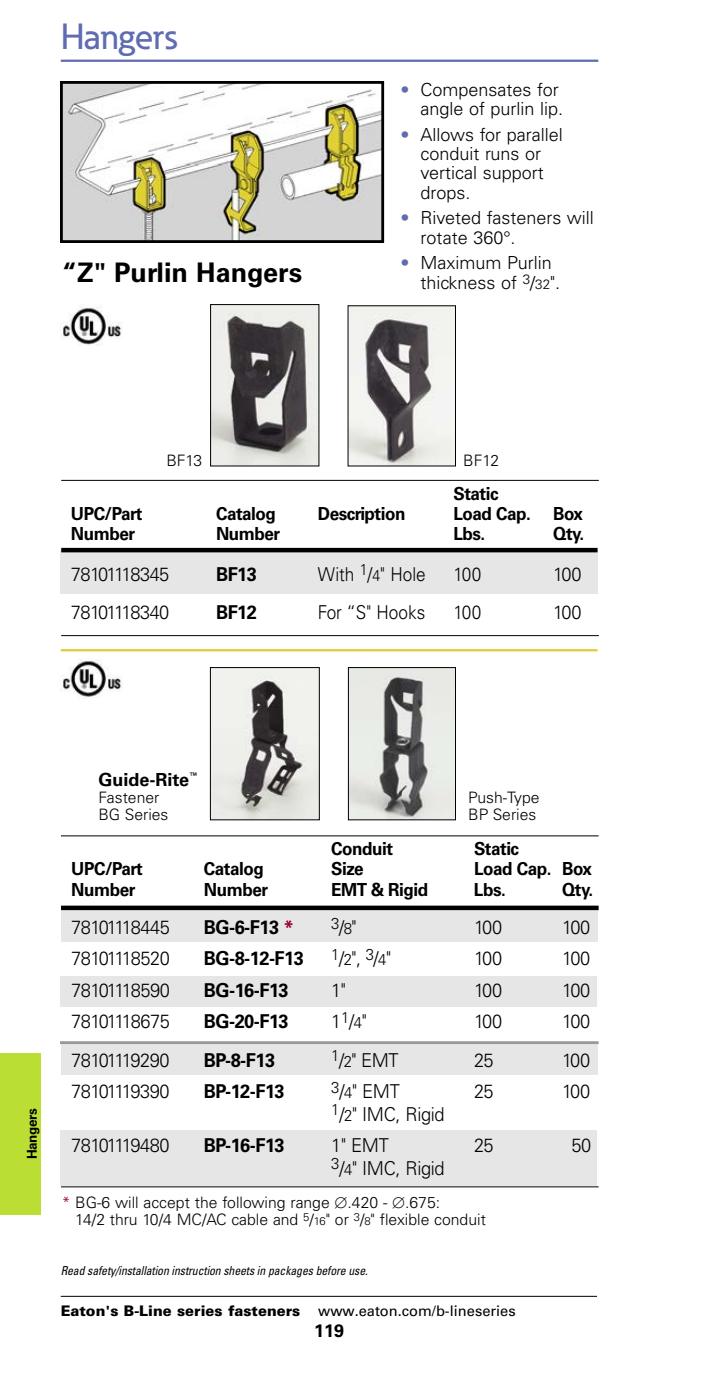
<style>
.page{position:relative;width:709px;height:1377px;background:#fff}
.page>*{position:absolute;margin:0;border:0;box-sizing:border-box;transform-origin:0 0}
.t1{font:500 36px "Eaton";color:#5f6cb2}
.t2{font:700 27px "Univers LT Std";color:#000}
.t3{font:300 19.12px "Univers LT Std";letter-spacing:-.03em;color:#000;scale:.95 1}
.t4{font:700 19.12px "Univers LT Std";letter-spacing:-.03em;color:#000;scale:.95 1}
.t5{font:300 19.12px "Univers LT Std";letter-spacing:-.055em;color:#000;scale:.95 1}
.t6{font:300 19.12px "Univers LT Std";color:#000;scale:.9 1}
.t7{font:300 19.12px "Univers LT Std";letter-spacing:-.03em;color:#000;scale:.9 1}
.t8{font:300 18px/19.1px "Univers LT Std";color:#000}
.t9{font:700 18px "Univers LT Std";letter-spacing:-.03em;color:#000;scale:.95 1}
.t10{font:700 18px "Univers LT Std";color:#000}
.t11{font:700 18px "Univers LT Std";letter-spacing:-.03em;color:#000}
.t12{font:300 15.75px/16.9px "Univers LT Std";color:#000}
.t13{font:300 15.75px "Univers LT Std";color:#000;scale:.95 1}
.t14{font:900 14.62px "Univers LT Std";color:#000}
.t15{font:700 13.5px "Univers LT Std";letter-spacing:-.03em;color:#000}
.t16{font:italic condensed 12.38px "Univers LT Std";letter-spacing:-.01em;color:#000;scale:.95 1}
.s1{color:#5f6cb2}
.s2{font-size:13.5px}
.s3{font-size:15.75px}
.s4{color:#970036}
.s5{font-size:19.12px}
.s6{font-size:11.25px}
.s7{font-weight:400}
</style>
<div class="page">
<div style="left:0;top:1053px;width:40px;height:162px;background:#bbde34"></div>
<hr style="left:61px;top:60px;width:537px;height:2px;background:#5f6cb2">
<hr style="left:61px;top:1296px;width:536px;height:1px;background:#000">
<img style="left:64px;top:85px;width:316px;height:154px">
<div style="left:60px;top:81px;width:324px;height:162px;border:3px solid #000"></div>
<img style="left:212px;top:306px;width:105px;height:158px">
<div style="left:210px;top:304px;width:109px;height:162px;border:1px solid #000"></div>
<img style="left:350px;top:308px;width:104px;height:156px">
<div style="left:348px;top:306px;width:108px;height:160px;border:1px solid #000"></div>
<img style="left:212px;top:669px;width:105px;height:149px">
<div style="left:210px;top:667px;width:109px;height:153px;border:1px solid #000"></div>
<img style="left:350px;top:669px;width:104px;height:149px">
<div style="left:348px;top:667px;width:108px;height:153px;border:1px solid #000"></div>
<hr style="left:61px;top:649px;width:536px;height:2px;background:#dfce32">
<div style="left:60px;top:550px;width:537px;height:43px;background:#e6e6e6"></div>
<hr style="left:61px;top:480px;width:538px;height:1px;background:#000">
<hr style="left:61px;top:548px;width:536px;height:4px;background:#000">
<hr style="left:61px;top:635px;width:538px;height:1px;background:#000">
<div style="left:61px;top:909px;width:536px;height:33px;background:#e6e6e6"></div>
<div style="left:61px;top:976px;width:536px;height:31px;background:#e6e6e6"></div>
<div style="left:61px;top:1043px;width:536px;height:32px;background:#e6e6e6"></div>
<div style="left:61px;top:1131px;width:536px;height:55px;background:#e6e6e6"></div>
<hr style="left:61px;top:835px;width:537px;height:1px;background:#000">
<hr style="left:61px;top:906px;width:537px;height:4px;background:#000">
<hr style="left:60px;top:1041px;width:538px;height:3px;background:#999">
<hr style="left:61px;top:1186px;width:537px;height:1px;background:#000">
<img style="left:60px;top:306px;width:62px;height:39px">
<img style="left:60px;top:659px;width:63px;height:40px">
<h1 class="t1" style="left:61px;top:23px;width:118px">Hangers</h1>
<h2 class="t2" style="left:62px;top:262px;width:241px">“Z" Purlin Hangers</h2>
<p class="t8" style="left:400px;top:82px;width:164px;text-align:right"><span class="s1">•</span> Compensates for angle of purlin lip.</p>
<p class="t8" style="left:420px;top:127px;width:144px;text-indent:-20px"><span class="s1">•</span> Allows for parallel conduit runs or vertical support drops.</p>
<p class="t8" style="left:420px;top:210px;width:175px;text-indent:-20px"><span class="s1">•</span> Riveted fasteners will rotate 360°.</p>
<p class="t8" style="left:420px;top:255px;width:141px;text-indent:-20px"><span class="s1">•</span> Maximum Purlin thickness of <sup>3</sup>/<span class="s2">32</span>".</p>
<p class="t12" style="left:166px;top:454px;width:37px">BF13</p>
<p class="t12" style="left:463px;top:453px;width:37px">BF12</p>
<p class="t9" style="left:453px;top:487px;width:49px">Static</p>
<p class="t9" style="left:71px;top:507px;width:77px">UPC/Part</p>
<p class="t9" style="left:216px;top:507px;width:64px">Catalog</p>
<p class="t9" style="left:318px;top:507px;width:94px">Description</p>
<p class="t9" style="left:453px;top:507px;width:138px">Load Cap. Box</p>
<p class="t9" style="left:71px;top:527px;width:69px">Number</p>
<p class="t9" style="left:216px;top:527px;width:69px">Number</p>
<p class="t9" style="left:453px;top:527px;width:35px">Lbs.</p>
<p class="t9" style="left:553px;top:527px;width:34px">Qty.</p>
<p class="t3" style="left:71px;top:567px;width:105px">78101118345</p>
<p class="t4" style="left:216px;top:567px;width:45px">BF13</p>
<p class="t6" style="left:318px;top:567px;width:121px">With <sup>1</sup>/<span class="s3">4</span>" Hole</p>
<p class="t7" style="left:453px;top:567px;width:32px">100</p>
<p class="t3" style="left:553px;top:567px;width:31px">100</p>
<p class="t3" style="left:71px;top:605px;width:105px">78101118340</p>
<p class="t4" style="left:216px;top:605px;width:45px">BF12</p>
<p class="t6" style="left:318px;top:605px;width:121px">For “S" Hooks</p>
<p class="t7" style="left:453px;top:605px;width:32px">100</p>
<p class="t3" style="left:553px;top:605px;width:31px">100</p>
<p class="t15" style="left:27px;top:1159px;width:52px;rotate:-90deg">Hangers</p>
<p class="t10" style="left:98px;top:773px;width:101px">Guide-Rite<sup>™</sup></p>
<p class="t12" style="left:98px;top:790px;width:72px">Fastener<br>BG Series</p>
<p class="t12" style="left:468px;top:790px;width:73px">Push-Type<br>BP Series</p>
<p class="t9" style="left:331px;top:842px;width:66px">Conduit</p>
<p class="t9" style="left:474px;top:842px;width:49px">Static</p>
<p class="t9" style="left:71px;top:862px;width:77px">UPC/Part</p>
<p class="t9" style="left:204px;top:862px;width:65px">Catalog</p>
<p class="t9" style="left:331px;top:862px;width:36px">Size</p>
<p class="t9" style="left:474px;top:862px;width:126px">Load Cap. Box</p>
<p class="t9" style="left:71px;top:883px;width:69px">Number</p>
<p class="t9" style="left:204px;top:883px;width:69px">Number</p>
<p class="t9" style="left:331px;top:883px;width:103px">EMT &amp; Rigid</p>
<p class="t9" style="left:474px;top:883px;width:35px">Lbs.</p>
<p class="t9" style="left:562px;top:883px;width:34px">Qty.</p>
<p class="t3" style="left:71px;top:920px;width:105px">78101118445</p>
<p class="t4" style="left:204px;top:920px;width:96px">BG-6-F13 <span class="s4">*</span></p>
<p class="t13" style="left:331px;top:920px;width:28px">3<span class="s5">/</span>8<span class="s5">"</span></p>
<p class="t3" style="left:474px;top:920px;width:31px">100</p>
<p class="t3" style="left:562px;top:920px;width:31px">100</p>
<p class="t3" style="left:71px;top:951px;width:105px">78101118520</p>
<p class="t4" style="left:204px;top:952px;width:107px">BG-8-12-F13</p>
<p class="t3" style="left:331px;top:951px;width:65px"><sup>1</sup>/<span class="s3">2</span>", <sup>3</sup>/<span class="s3">4</span>"</p>
<p class="t3" style="left:474px;top:951px;width:31px">100</p>
<p class="t3" style="left:562px;top:951px;width:31px">100</p>
<p class="t3" style="left:71px;top:983px;width:105px">78101118590</p>
<p class="t4" style="left:204px;top:983px;width:91px">BG-16-F13</p>
<p class="t3" style="left:331px;top:983px;width:17px">1"</p>
<p class="t3" style="left:474px;top:983px;width:31px">100</p>
<p class="t3" style="left:562px;top:983px;width:31px">100</p>
<p class="t3" style="left:71px;top:1014px;width:105px">78101118675</p>
<p class="t4" style="left:204px;top:1015px;width:91px">BG-20-F13</p>
<p class="t3" style="left:331px;top:1014px;width:39px">1<sup>1</sup>/<span class="s3">4</span>"</p>
<p class="t3" style="left:474px;top:1014px;width:31px">100</p>
<p class="t3" style="left:562px;top:1014px;width:31px">100</p>
<p class="t5" style="left:71px;top:1053px;width:105px">78101119290</p>
<p class="t4" style="left:204px;top:1053px;width:76px">BP-8-F13</p>
<p class="t3" style="left:331px;top:1053px;width:72px"><sup>1</sup>/<span class="s3">2</span>" EMT</p>
<p class="t3" style="left:474px;top:1053px;width:22px">25</p>
<p class="t3" style="left:562px;top:1053px;width:31px">100</p>
<p class="t5" style="left:71px;top:1084px;width:105px">78101119390</p>
<p class="t4" style="left:204px;top:1084px;width:87px">BP-12-F13</p>
<p class="t3" style="left:331px;top:1084px;width:74px"><sup>3</sup>/<span class="s3">4</span>" EMT</p>
<p class="t3" style="left:474px;top:1084px;width:22px">25</p>
<p class="t3" style="left:562px;top:1084px;width:31px">100</p>
<p class="t3" style="left:331px;top:1107px;width:121px"><sup>1</sup>/<span class="s3">2</span>" IMC, Rigid</p>
<p class="t5" style="left:71px;top:1138px;width:105px">78101119480</p>
<p class="t4" style="left:204px;top:1138px;width:87px">BP-16-F13</p>
<p class="t3" style="left:331px;top:1138px;width:62px">1" EMT</p>
<p class="t3" style="left:474px;top:1138px;width:22px">25</p>
<p class="t3" style="left:571px;top:1138px;width:22px">50</p>
<p class="t3" style="left:331px;top:1161px;width:121px"><sup>3</sup>/<span class="s3">4</span>" IMC, Rigid</p>
<p class="t12" style="left:75px;top:1196px;width:412px;text-indent:-13px"><span class="s4">*</span> BG-6 will accept the following range .420 - .675:<br>14/2 thru 10/4 MC/AC cable and <sup>5</sup>/<span class="s6">16</span>" or <sup>3</sup>/<span class="s6">8</span>" flexible conduit</p>
<p class="t16" style="left:61px;top:1266px;width:325px">Read safety/installation instruction sheets in packages before use.</p>
<p class="t14" style="left:61px;top:1305px;width:456px">Eaton's B-Line series fasteners <span class="s7">www.eaton.com/b-lineseries</span></p>
<p class="t11" style="left:314px;top:1324px;width:32px">119</p>
</div>
